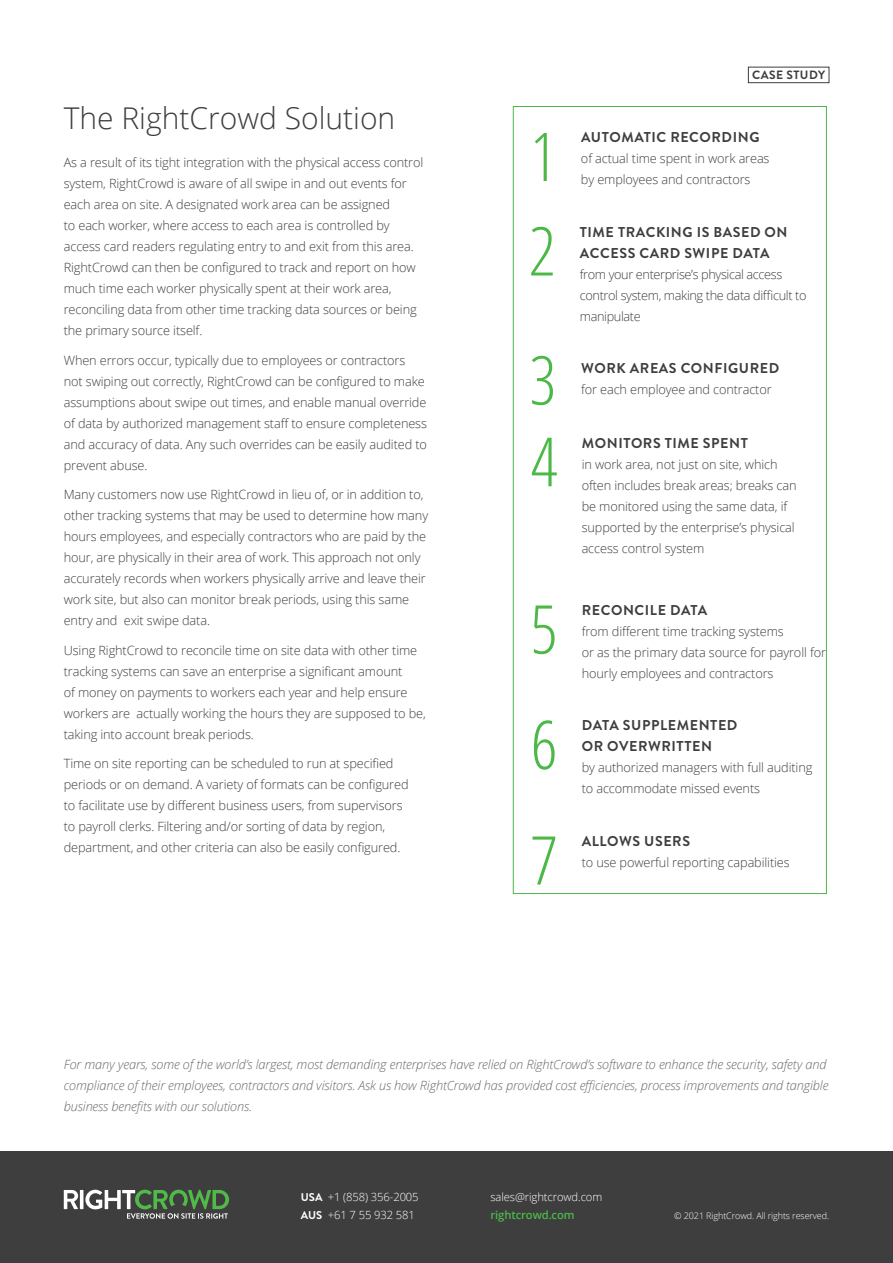
<style>
.page{position:relative;width:893px;height:1263px;background:#fff}
.page>*{position:absolute;margin:0;border:0;box-sizing:border-box;transform-origin:0 0}
.t1{font:300 condensed 67.2px "Open Sans";color:#4cb848}
.t2{font:300 30px "Open Sans";color:#3e3e3f}
.t3{font:700 14.25px/21px "Brandon Grotesque";letter-spacing:.04em;color:#3e3e3f}
.Body{font:300 12.75px/21px "Open Sans";letter-spacing:-.01em;color:#3e3e3f}
.Body-2{font:italic 300 12.75px/21px "Open Sans";letter-spacing:-.01em;color:#69696c}
.Body-3{font:300 12.75px/21px "Open Sans";letter-spacing:-.03em;color:#3e3e3f}
.t4{font:700 12px "Brandon Grotesque";letter-spacing:.04em;color:#3e3e3f}
.t5{font:300 11.25px/18px "Open Sans";letter-spacing:-.01em;color:#fff}
.t6{font:600 11.25px "Open Sans";letter-spacing:-.01em;color:#4cb848}
.t7{font:300 9px "Open Sans";letter-spacing:-.01em;color:#fff}
.s1{font-family:"Brandon Grotesque";font-weight:700}
</style>
<div class="page">
<div style="left:748px;top:67px;width:81px;height:16px;border:1px solid #3e3e3f"></div>
<div style="left:0;top:1151px;width:893px;height:112px;background:#3e3e3f"></div>
<svg style="left:64px;top:1190px;width:14px;height:19px"></svg>
<hr style="left:80px;top:1190px;width:3px;height:19px;background:#fff">
<svg style="left:85px;top:1190px;width:144px;height:29px"></svg>
<h2 class="t2" style="left:64px;top:98px;width:333px">The RightCrowd Solution</h2>
<p class="Body" style="left:64px;top:152px;width:361px">As a result of its tight integration with the physical access control system, RightCrowd is aware of all swipe in and out events for each area on site. A designated work area can be assigned<br>to each worker, where access to each area is controlled by access card readers regulating entry to and exit from this area.<br>RightCrowd can then be configured to track and report on how much time each worker physically spent at their work area, reconciling data from other time tracking data sources or being the primary source itself.</p>
<p class="Body" style="left:64px;top:349px;width:365px">When errors occur, typically due to employees or contractors not swiping out correctly, RightCrowd can be configured to make assumptions about swipe out times, and enable manual override of data by authorized management staff to ensure completeness and accuracy of data. Any such overrides can be easily audited to prevent abuse.</p>
<p class="Body" style="left:64px;top:484px;width:366px">Many customers now use RightCrowd in lieu of, or in addition to, other tracking systems that may be used to determine how many hours employees, and especially contractors who are paid by the hour, are physically in their area of work. This approach not only accurately records when workers physically arrive and leave their work site, but also can monitor break periods, using this same entry and exit swipe data.</p>
<p class="Body" style="left:64px;top:639px;width:364px">Using RightCrowd to reconcile time on site data with other time tracking systems can save an enterprise a significant amount<br>of money on payments to workers each year and help ensure workers are actually working the hours they are supposed to be, taking into account break periods.</p>
<p class="Body" style="left:64px;top:753px;width:346px">Time on site reporting can be scheduled to run at specified periods or on demand. A variety of formats can be configured to facilitate use by different business users, from supervisors to payroll clerks. Filtering and/or sorting of data by region, department, and other criteria can also be easily configured.</p>
<p class="t1" style="left:530px;top:111px;width:28px">1</p>
<p class="t1" style="left:529px;top:205px;width:28px">2</p>
<p class="t1" style="left:529px;top:334px;width:28px">3</p>
<p class="t1" style="left:531px;top:416px;width:28px">4</p>
<p class="t1" style="left:531px;top:583px;width:28px">5</p>
<p class="t1" style="left:531px;top:699px;width:28px">6</p>
<p class="t1" style="left:531px;top:814px;width:28px">7</p>
<p class="t4" style="left:752px;top:67px;width:75px">CASE STUDY</p>
<h3 class="t3" style="left:581px;top:127px;width:180px">AUTOMATIC RECORDING</h3>
<p class="Body" style="left:581px;top:148px;width:190px">of actual time spent in work areas</p>
<p class="Body" style="left:581px;top:169px;width:171px">by employees and contractors</p>
<h3 class="t3" style="left:580px;top:222px;width:209px">TIME TRACKING IS BASED ON<br>ACCESS CARD SWIPE DATA</h3>
<p class="Body-3" style="left:580px;top:263px;width:228px">from your enterprise’s physical access control system, making the data difficult to manipulate</p>
<h3 class="t3" style="left:581px;top:358px;width:199px">WORK AREAS CONFIGURED</h3>
<p class="Body" style="left:581px;top:379px;width:192px">for each employee and contractor</p>
<h3 class="t3" style="left:582px;top:433px;width:168px">MONITORS TIME SPENT</h3>
<p class="Body" style="left:582px;top:453px;width:217px">in work area, not just on site, which often includes break areas; breaks can be monitored using the same data, if supported by the enterprise’s physical access control system</p>
<h3 class="t3" style="left:582px;top:600px;width:127px">RECONCILE DATA</h3>
<p class="Body" style="left:582px;top:620px;width:246px">from different time tracking systems<br>or as the primary data source for payroll for hourly employees and contractors</p>
<h3 class="t3" style="left:582px;top:715px;width:157px">DATA SUPPLEMENTED<br>OR OVERWRITTEN</h3>
<p class="Body" style="left:582px;top:757px;width:232px">by authorized managers with full auditing to accommodate missed events</p>
<h3 class="t3" style="left:582px;top:831px;width:110px">ALLOWS USERS</h3>
<p class="Body" style="left:582px;top:851px;width:210px">to use powerful reporting capabilities</p>
<p class="Body-2" style="left:64px;top:1053px;width:766px">For many years, some of the world’s largest, most demanding enterprises have relied on RightCrowd’s software to enhance the security, safety and compliance of their employees, contractors and visitors. Ask us how RightCrowd has provided cost efficiencies, process improvements and tangible business benefits with our solutions.</p>
<p class="t5" style="left:301px;top:1187px;width:119px"><span class="s1">USA</span> +1 (858) 356-2005<br><span class="s1">AUS</span> +61 7 55 932 581</p>
<p class="t5" style="left:490px;top:1187px;width:113px">sales@rightcrowd.com</p>
<p class="t6" style="left:490px;top:1207px;width:86px">rightcrowd.com</p>
<p class="t7" style="left:674px;top:1209px;width:156px">© 2021 RightCrowd. All rights reserved.</p>
</div>
